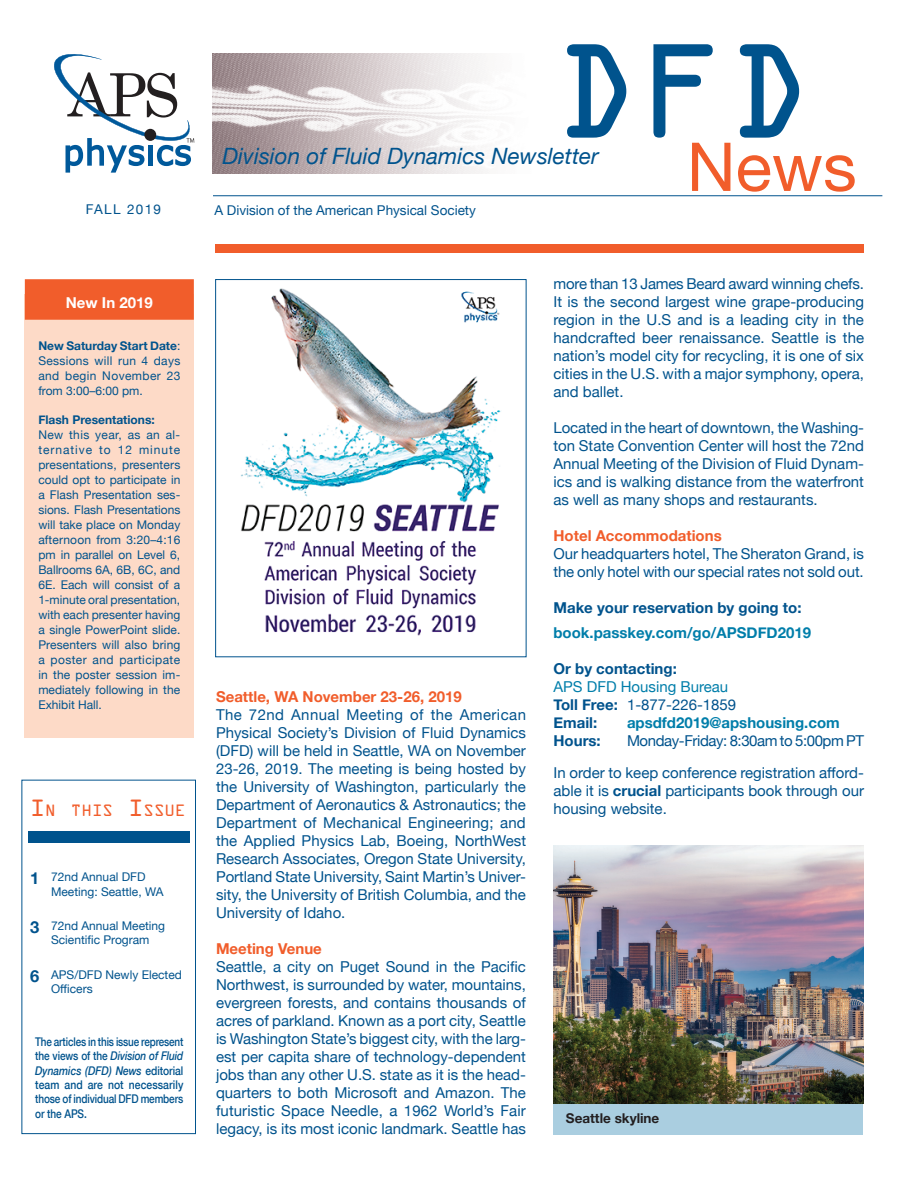
<style>
.page{position:relative;width:918px;height:1188px;background:#fff}
.page>*{position:absolute;margin:0;border:0;box-sizing:border-box;transform-origin:0 0}
.t1{font:67.5px "Helvetica Neue";color:#f15d2b}
.t2{font:italic 22.5px "Helvetica Neue";color:#00538d}
.t3{font:15px/18px "Helvetica Neue";color:#00538d;text-align:justify}
.t4{font:700 15px "Helvetica Neue";color:#f15d2b}
.t5{font:700 15px "Helvetica Neue";color:#007eaa}
.t6{font:700 15px "Helvetica Neue";color:#00538d}
.t7{font:15px/18px "Helvetica Neue";color:#007eaa}
.t8{font:700 15px "Helvetica Neue";color:#fff}
.t9{font:14.7px "OCRA Alternate";color:#f15d2b}
.t10{font:13.5px "Helvetica Neue";color:#00538d}
.t11{font:700 13.5px "Helvetica Neue";color:#231f20}
.t12{font:13.5px "Helvetica Neue";letter-spacing:.1em;color:#00538d}
.t13{font:12px/15px "Helvetica Neue";color:#00538d}
.t14{font:500 12px/14.4px "Helvetica Neue";letter-spacing:-.01em;color:#00538d;text-align:justify;scale:.83 1}
.t15{font:700 12px "Helvetica Neue";color:#00538d}
.s1{font-weight:700}
.s2{font-size:21px}
.s3{font-weight:700;font-size:16.5px}
.s4{font-style:italic}
.s5{font-weight:700;color:#00538d}
.s6{color:#00538d}
</style>
<div class="page">
<div style="left:554px;top:1103px;width:309px;height:31px;background:#aacee0"></div>
<img style="left:554px;top:846px;width:310px;height:258px">
<div style="left:22px;top:780px;width:174px;height:354px;border:1px solid #00538d"></div>
<img style="left:212px;top:54px;width:271px;height:120px">
<hr style="left:213px;top:195px;width:669px;height:1px;background:#00538d">
<div style="left:215px;top:244px;width:649px;height:9px;background:#f15d2b"></div>
<div style="left:28px;top:831px;width:162px;height:12px;background:#00538d"></div>
<img style="left:241px;top:288px;width:260px;height:348px">
<div style="left:215px;top:279px;width:311px;height:378px;border:1px solid #00538d"></div>
<div style="left:25px;top:294px;width:169px;height:444px;background:#fddac7"></div>
<div style="left:25px;top:279px;width:169px;height:41px;background:#f15d2b"></div>
<svg style="left:54px;top:54px;width:140px;height:119px"></svg>
<p class="t12" style="left:86px;top:198px;width:77px">FALL 2019</p>
<p class="t8" style="left:66px;top:289px;width:88px">New In 2019</p>
<p class="t13" style="left:38px;top:338px;width:144px;text-align:justify"><span class="s1">New Saturday Start Date</span>:<br>Sessions will run 4 days and begin November 23 from 3:00–6:00 pm.</p>
<p class="t15" style="left:38px;top:409px;width:118px">Flash Presentations:</p>
<p class="t13" style="left:38px;top:426px;width:144px;text-align:justify">New this year, as an al&shy;ternative to 12 minute presentations, presenters could opt to participate in a Flash Presentation ses&shy;sions. Flash Presentations will take place on Monday afternoon from 3:20–4:16 pm in parallel on Level 6, Ballrooms 6A, 6B, 6C, and 6E. Each will consist of a 1-minute oral presentation, with each presenter having a single PowerPoint slide.<br>Presenters will also bring a poster and participate in the poster session im&shy;mediately following in the Exhibit Hall.</p>
<p class="t9" style="left:30px;top:804px;width:157px"><span class="s2">I</span>N THIS <span class="s2">I</span>SSUE</p>
<p class="t13" style="left:51px;top:869px;width:114px;line-height:14.4px;text-indent:-21px"><span class="s3">1</span> 72nd Annual DFD<br>Meeting: Seattle, WA</p>
<p class="t13" style="left:30px;top:918px;width:137px;line-height:14.4px;text-align:center"><span class="s3">3</span> 72nd Annual Meeting<br>Scientific Program</p>
<p class="t13" style="left:51px;top:966px;width:132px;line-height:14.4px;text-indent:-21px"><span class="s3">6</span> APS/DFD Newly Elected<br>Officers</p>
<p class="t14" style="left:35px;top:1034px;width:180px">The articles in this issue represent the views of the <span class="s4">Division of Fluid Dynamics (DFD) News</span> editorial team and are not necessarily those of individual DFD members or the APS.</p>
<h1 class="t1" style="left:554px;top:109px;width:305px"><sup>DFD</sup>News</h1>
<h2 class="t2" style="left:222px;top:138px;width:378px">Division of Fluid Dynamics Newsletter</h2>
<p class="t10" style="left:214px;top:199px;width:263px">A Division of the American Physical Society</p>
<p class="t4" style="left:216px;top:683px;width:247px">Seattle, WA November 23-26, 2019</p>
<p class="t3" style="left:216px;top:704px;width:312px">The 72nd Annual Meeting of the American Physical Society’s Division of Fluid Dynamics (DFD) will be held in Seattle, WA on November 23-26, 2019. The meeting is being hosted by the University of Washington, particularly the Department of Aeronautics &amp; Astronautics; the Department of Mechanical Engineering; and the Applied Physics Lab, Boeing, NorthWest Research Associates, Oregon State University, Portland State University, Saint Martin’s Univer&shy;sity, the University of British Columbia, and the University of Idaho.</p>
<p class="t4" style="left:216px;top:935px;width:107px">Meeting Venue</p>
<p class="t3" style="left:216px;top:956px;width:312px">Seattle, a city on Puget Sound in the Pacific Northwest, is surrounded by water, mountains, evergreen forests, and contains thousands of acres of parkland. Known as a port city, Seattle is Washington State’s biggest city, with the larg&shy;est per capita share of technology-dependent jobs than any other U.S. state as it is the head&shy;quarters to both Microsoft and Amazon. The futuristic Space Needle, a 1962 World’s Fair legacy, is its most iconic landmark. Seattle has</p>
<p class="t3" style="left:554px;top:274px;width:312px">more than 13 James Beard award winning chefs.<br>It is the second largest wine grape-producing region in the U.S and is a leading city in the handcrafted beer renaissance. Seattle is the nation’s model city for recycling, it is one of six cities in the U.S. with a major symphony, opera, and ballet.</p>
<p class="t3" style="left:554px;top:418px;width:312px">Located in the heart of downtown, the Washing&shy;ton State Convention Center will host the 72nd Annual Meeting of the Division of Fluid Dynam&shy;ics and is walking distance from the waterfront as well as many shops and restaurants.</p>
<p class="t4" style="left:554px;top:522px;width:170px">Hotel Accommodations</p>
<p class="t3" style="left:554px;top:544px;width:312px">Our headquarters hotel, The Sheraton Grand, is the only hotel with our special rates not sold out.</p>
<p class="t6" style="left:554px;top:594px;width:250px">Make your reservation by going to:</p>
<p class="t5" style="left:554px;top:619px;width:259px">book.passkey.com/go/APSDFD2019</p>
<p class="t6" style="left:554px;top:655px;width:125px">Or by contacting:</p>
<p class="t7" style="left:554px;top:676px;width:184px">APS DFD Housing Bureau<br><span class="s5">Toll Free:</span> <span class="s6">1-877-226-1859<br></span><span class="s5">Email:</span></p>
<p class="t5" style="left:627px;top:709px;width:214px">apsdfd2019@apshousing.com</p>
<p class="t3" style="left:554px;top:723px;width:312px;line-height:32.4px;text-align:right">Monday-Friday: 8:30am to 5:00pm PT<br>In order to keep conference registration afford-</p>
<p class="t3" style="left:554px;top:781px;width:312px">able it is <span class="s1">crucial</span> participants book through our housing website.</p>
<p class="t6" style="left:554px;top:727px;width:49px">Hours:</p>
<p class="t11" style="left:566px;top:1106px;width:95px">Seattle skyline</p>
</div>
